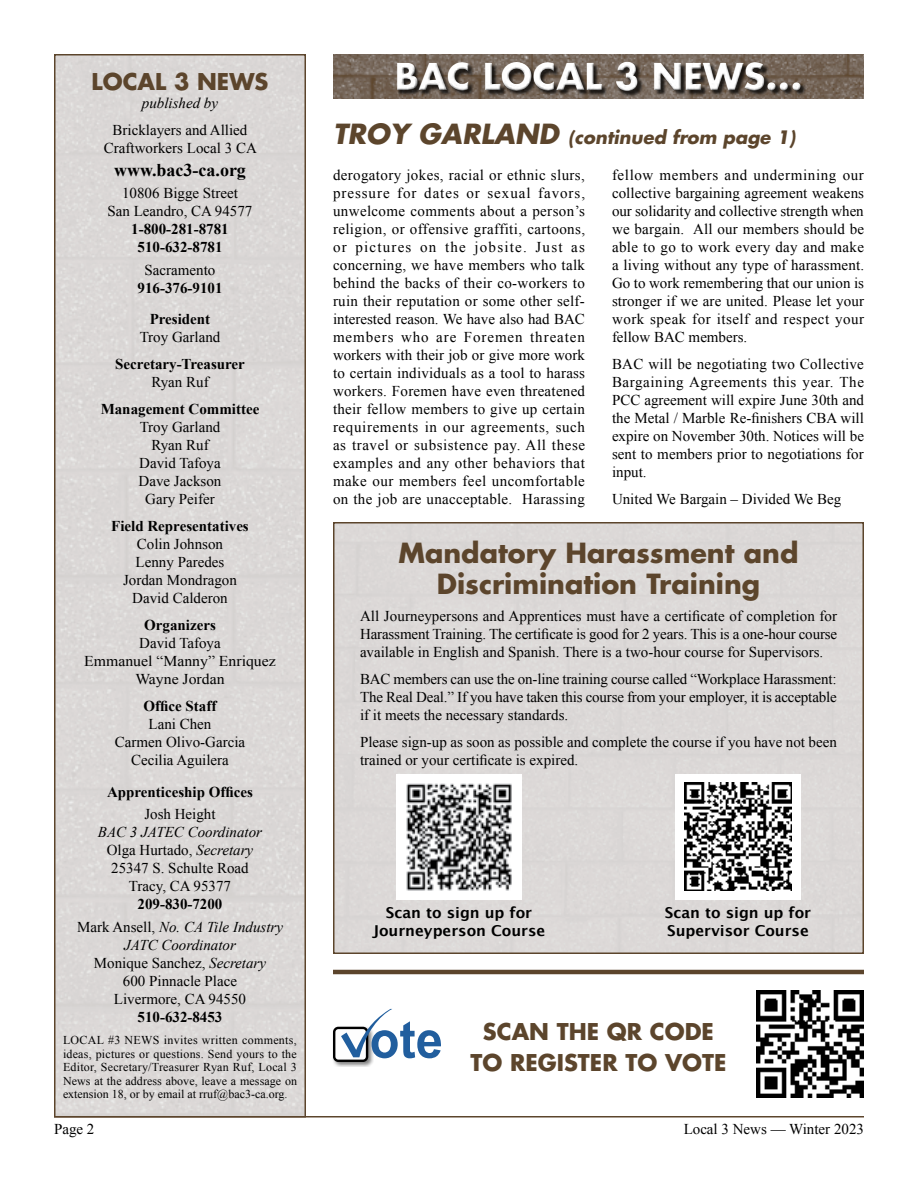
<style>
.page{position:relative;width:918px;height:1188px;background:#fff}
.page>*{position:absolute;margin:0;border:0;box-sizing:border-box;transform-origin:0 0}
.t1{font:700 36px "Futura Std";color:#fff}
.t2{font:700 27px/31.5px "Futura Std";color:#5c452c;text-align:center}
.t3{font:700 22.5px/31.5px "Futura Std";color:#5c452c;text-align:center}
.t4{font:italic 700 18px "Futura Std";color:#5c452c}
.t5{font:700 18px "Times New Roman";color:#000}
.t6{font:15px/18px "Times New Roman";color:#000;text-align:center}
.t7{font:700 15px/18px "Times New Roman";color:#000;text-align:center}
.t8{font:700 15px/18px "Lucida Grande";color:#000;text-align:center}
.t9{font:italic 15px/22.5px "Times New Roman";color:#000;text-align:center}
.t10{font:12px/13.5px "Times New Roman";color:#000;text-align:justify}
.s1{font-style:italic}
.s2{font-weight:700;font-style:normal}
.s3{font-style:normal}
.s4{font-size:27px}
</style>
<div class="page">
<hr style="left:54px;top:1116px;width:810px;height:2px;background:#5c452c">
<div style="left:57px;top:57px;width:246px;height:1058px;background:#dbd7d6"></div>
<div style="left:54px;top:54px;width:252px;height:1064px;border:2px solid #5c452c"></div>
<img style="left:333px;top:54px;width:531px;height:45px">
<div style="left:398px;top:63px;width:407px;height:33px;background:#000;opacity:.75"></div>
<div style="left:395px;top:60px;width:407px;height:31px;background:#fff;opacity:.75"></div>
<div style="left:395px;top:63px;width:407px;height:30px;background:#000;opacity:.75"></div>
<hr style="left:333px;top:970px;width:531px;height:4px;background:#5c452c">
<div style="left:332px;top:1026px;width:42px;height:41px;background:#000;opacity:.5"></div>
<div style="left:334px;top:1028px;width:33px;height:33px;background:#fefefe;border-radius:4px"></div>
<div style="left:333px;top:1027px;width:35px;height:35px;border:2px solid #000;border-radius:4px"></div>
<svg style="left:341px;top:1009px;width:100px;height:49px"></svg>
<img style="left:756px;top:990px;width:108px;height:108px">
<div style="left:333px;top:522px;width:531px;height:432px;border:2px solid #5c452c"></div>
<img style="left:406px;top:783px;width:106px;height:108px">
<img style="left:684px;top:783px;width:108px;height:108px">
<h3 class="t3" style="left:92px;top:66px;width:178px">LOCAL 3 NEWS</h3>
<p class="t9" style="left:142px;top:91px;width:78px">published by</p>
<p class="t6" style="left:104px;top:121px;width:154px">Bricklayers and Allied<br>Craftworkers Local 3 CA</p>
<p class="t5" style="left:114px;top:157px;width:133px">www.bac3-ca.org</p>
<p class="t6" style="left:108px;top:184px;width:146px">10806 Bigge Street<br>San Leandro, CA 94577</p>
<p class="t7" style="left:131px;top:220px;width:99px">1-800-281-8781<br>510-632-8781</p>
<p class="t6" style="left:145px;top:260px;width:72px">Sacramento</p>
<p class="t7" style="left:138px;top:271px;width:86px;line-height:31.5px">916-376-9101<br>President</p>
<p class="t6" style="left:140px;top:328px;width:82px">Troy Garland</p>
<p class="t7" style="left:115px;top:355px;width:131px">Secretary-Treasurer</p>
<p class="t6" style="left:151px;top:373px;width:59px">Ryan Ruf</p>
<p class="t7" style="left:101px;top:400px;width:160px">Management Committee</p>
<p class="t6" style="left:139px;top:418px;width:84px">Troy Garland<br>Ryan Ruf<br>David Tafoya<br>Dave Jackson<br>Gary Peifer</p>
<p class="t7" style="left:111px;top:517px;width:139px">Field Representatives</p>
<p class="t6" style="left:123px;top:535px;width:115px">Colin Johnson<br>Lenny Paredes<br>Jordan Mondragon<br>David Calderon</p>
<p class="t7" style="left:144px;top:616px;width:73px">Organizers</p>
<p class="t6" style="left:84px;top:634px;width:193px">David Tafoya<br>Emmanuel “Manny” Enriquez<br>Wayne Jordan</p>
<p class="t7" style="left:144px;top:697px;width:74px">Office Staff</p>
<p class="t6" style="left:115px;top:715px;width:132px">Lani Chen<br>Carmen Olivo-Garcia<br>Cecilia Aguilera</p>
<p class="t7" style="left:107px;top:782px;width:147px">Apprenticeship Offices</p>
<p class="t6" style="left:144px;top:805px;width:73px">Josh Height</p>
<p class="t6" style="left:98px;top:823px;width:166px"><span class="s1">BAC 3 JATEC Coordinator<br></span>Olga Hurtado, <span class="s1">Secretary<br></span>25347 S. Schulte Road<br>Tracy, CA 95377</p>
<p class="t9" style="left:77px;top:892px;width:207px"><span class="s2">209-830-7200<br></span><span class="s3">Mark Ansell,</span> No. CA Tile Industry</p>
<p class="t6" style="left:94px;top:935px;width:174px"><span class="s1">JATC Coordinator<br></span>Monique Sanchez, <span class="s1">Secretary<br></span>600 Pinnacle Place<br>Livermore, CA 94550</p>
<p class="t7" style="left:138px;top:1007px;width:86px">510-632-8453</p>
<p class="t10" style="left:63px;top:1033px;width:236px">LOCAL #3 NEWS invites written comments, ideas, pictures or questions. Send yours to the Editor, Secretary/Treasurer Ryan Ruf, Local 3<br>News at the address above, leave a message on extension 18, or by email at rruf@bac3-ca.org.</p>
<h1 class="t1" style="left:394px;top:53px;width:410px">BAC LOCAL 3 NEWS...</h1>
<p class="t4" style="left:333px;top:125px;width:464px"><span class="s4">TROY GARLAND</span> (continued from page 1)</p>
<p class="t6" style="left:333px;top:166px;width:254px;text-align:justify">derogatory jokes, racial or ethnic slurs, pressure for dates or sexual favors, unwelcome comments about a person’s religion, or offensive graffiti, cartoons, or pictures on the jobsite. Just as concerning, we have members who talk behind the backs of their co-workers to ruin their reputation or some other self&shy;interested reason. We have also had BAC members who are Foremen threaten workers with their job or give more work to certain individuals as a tool to harass workers. Foremen have even threatened their fellow members to give up certain requirements in our agreements, such as travel or subsistence pay. All these examples and any other behaviors that make our members feel uncomfortable on the job are unacceptable. Harassing</p>
<p class="t6" style="left:612px;top:166px;width:254px;text-align:justify">fellow members and undermining our collective bargaining agreement weakens our solidarity and collective strength when we bargain. All our members should be able to go to work every day and make a living without any type of harassment.<br>Go to work remembering that our union is stronger if we are united. Please let your work speak for itself and respect your fellow BAC members.</p>
<p class="t6" style="left:612px;top:355px;width:254px;text-align:justify">BAC will be negotiating two Collective Bargaining Agreements this year. The PCC agreement will expire June 30th and the Metal / Marble Re-finishers CBA will expire on November 30th. Notices will be sent to members prior to negotiations for input.</p>
<p class="t6" style="left:612px;top:490px;width:231px">United We Bargain – Divided We Beg</p>
<h2 class="t2" style="left:399px;top:536px;width:401px">Mandatory Harassment and<br>Discrimination Training</h2>
<p class="t6" style="left:360px;top:607px;width:479px;text-align:justify">All Journeypersons and Apprentices must have a certificate of completion for Harassment Training. The certificate is good for 2 years. This is a one-hour course available in English and Spanish. There is a two-hour course for Supervisors.</p>
<p class="t6" style="left:360px;top:670px;width:478px;text-align:justify">BAC members can use the on-line training course called “Workplace Harassment:<br>The Real Deal.” If you have taken this course from your employer, it is acceptable if it meets the necessary standards.</p>
<p class="t6" style="left:360px;top:733px;width:478px;text-align:left">Please sign-up as soon as possible and complete the course if you have not been trained or your certificate is expired.</p>
<p class="t8" style="left:373px;top:904px;width:174px">Scan to sign up for<br>Journeyperson Course</p>
<p class="t8" style="left:665px;top:904px;width:148px;text-align:left">Scan to sign up for<br>Supervisor Course</p>
<h3 class="t3" style="left:471px;top:1015px;width:257px">SCAN THE QR CODE<br>TO REGISTER TO VOTE</h3>
<p class="t6" style="left:54px;top:1120px;width:42px">Page 2</p>
<p class="t6" style="left:684px;top:1120px;width:182px">Local 3 News — Winter 2023</p>
</div>
